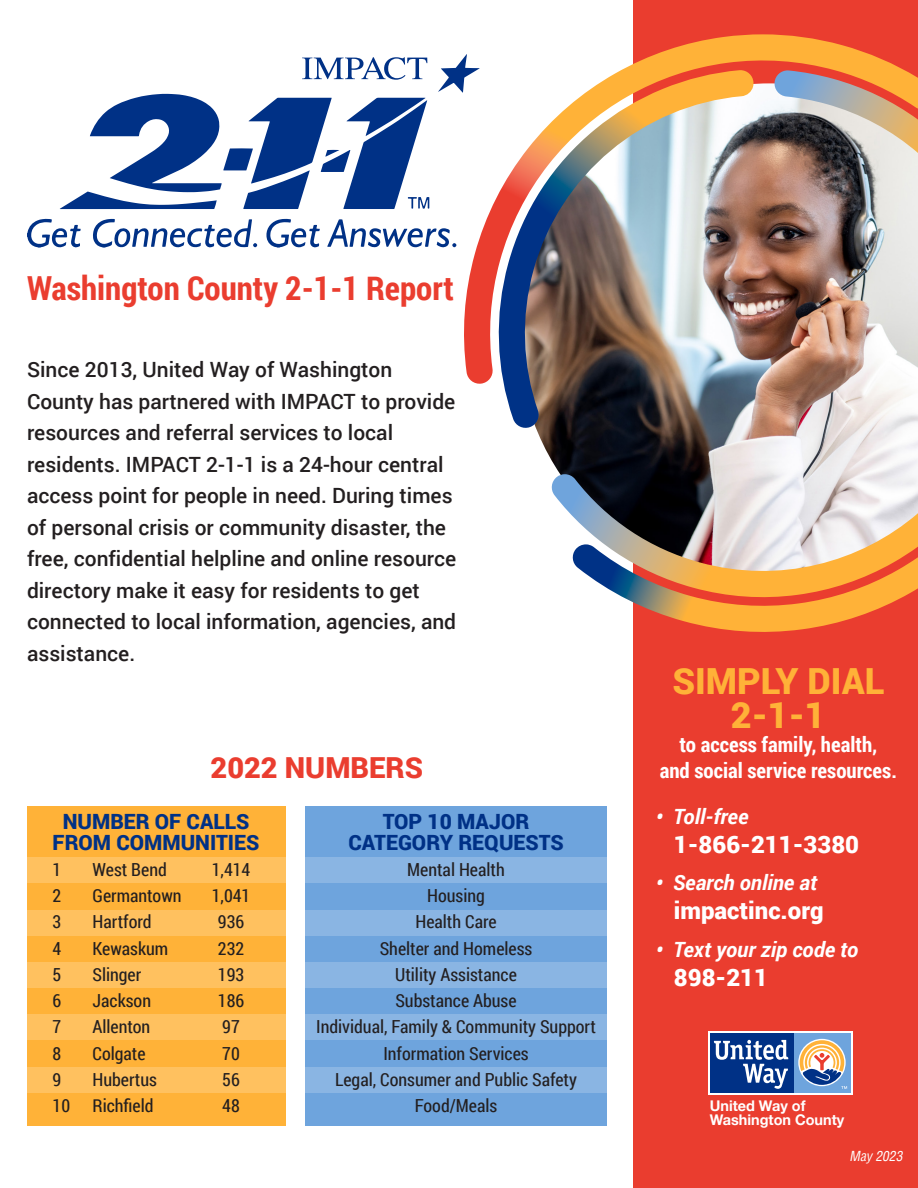
<style>
.page{position:relative;width:918px;height:1188px;background:#fff}
.page>*{position:absolute;margin:0;border:0;box-sizing:border-box;transform-origin:0 0}
.t1{font:900 36px/34.5px "Roboto";color:#ffb238;text-align:center}
.t2{font:700 33.15px "Roboto Condensed";color:#ea3d2f}
.t3{font:900 28.95px "Roboto";color:#ea3d2f}
.t4{font:900 24px "Roboto";color:#fff}
.t5{font:500 21px/31.5px "Roboto";color:#231f20}
.t6{font:900 21px/21px "Roboto";color:#003186;text-align:center}
.t7{font:700 21px/25.2px "Roboto Condensed";color:#fff;text-align:center}
.t8{font:italic 700 21px "Roboto";color:#fff}
.t9{font:18px/26.2px "Roboto Condensed";color:#231f20;text-align:center}
.t10{font:700 14.7px/14.2px "Helvetica Neue";color:#fff}
.t11{font:italic condensed 13.5px "Helvetica";color:#fff}
</style>
<div class="page">
<div style="left:633px;top:0;width:285px;height:1188px;background:#ea3d2f"></div>
<svg style="left:302px;top:57px;width:125px;height:23px"></svg>
<svg style="left:438px;top:61px;width:23px;height:31px"></svg>
<svg style="left:27px;top:219px;width:54px;height:29px"></svg>
<svg style="left:266px;top:219px;width:54px;height:29px"></svg>
<svg style="left:60px;top:94px;width:369px;height:115px"></svg>
<svg style="left:327px;top:219px;width:129px;height:29px"></svg>
<svg style="left:93px;top:219px;width:164px;height:29px"></svg>
<div style="left:27px;top:806px;width:258px;height:320px;background:#ffb238"></div>
<div style="left:27px;top:857px;width:258px;height:26px;background:#ffc15f"></div>
<div style="left:27px;top:910px;width:258px;height:25px;background:#ffc15f"></div>
<div style="left:27px;top:962px;width:258px;height:26px;background:#ffc15f"></div>
<div style="left:27px;top:1014px;width:258px;height:26px;background:#ffc15f"></div>
<div style="left:27px;top:1067px;width:258px;height:25px;background:#ffc15f"></div>
<div style="left:708px;top:1032px;width:144px;height:63px;background:#fff"></div>
<div style="left:793px;top:1033px;width:58px;height:60px;background:#6ea4dd"></div>
<div style="left:710px;top:1033px;width:83px;height:60px;background:#003186"></div>
<svg style="left:800px;top:1040px;width:47px;height:49px"></svg>
<svg style="left:714px;top:1040px;width:74px;height:49px"></svg>
<div style="left:305px;top:806px;width:302px;height:320px;background:#6ea4dd"></div>
<div style="left:305px;top:857px;width:302px;height:26px;background:#8ab5e3"></div>
<div style="left:305px;top:910px;width:302px;height:25px;background:#8ab5e3"></div>
<div style="left:305px;top:962px;width:302px;height:26px;background:#8ab5e3"></div>
<div style="left:305px;top:1014px;width:302px;height:26px;background:#8ab5e3"></div>
<div style="left:305px;top:1067px;width:302px;height:25px;background:#8ab5e3"></div>
<svg style="left:627px;top:599px;width:272px;height:33px"></svg>
<svg style="left:461px;top:34px;width:443px;height:350px"></svg>
<img style="left:550px;top:70px;width:368px;height:529px">
<img style="left:494px;top:70px;width:260px;height:359px">
<h2 class="t2" style="left:27px;top:265px;width:428px">Washington County 2-1-1 Report</h2>
<p class="t5" style="left:27px;top:353px;width:431px">Since 2013, United Way of Washington County has partnered with IMPACT to provide resources and referral services to local residents. IMPACT 2-1-1 is a 24-hour central access point for people in need. During times of personal crisis or community disaster, the free, confidential helpline and online resource directory make it easy for residents to get connected to local information, agencies, and assistance.</p>
<h1 class="t1" style="left:672px;top:662px;width:213px">SIMPLY DIAL<br>2-1-1</h1>
<p class="t7" style="left:660px;top:732px;width:239px">to access family, health,<br>and social service resources.</p>
<p class="t8" style="left:656px;top:802px;width:94px">• Toll-free</p>
<p class="t4" style="left:674px;top:827px;width:187px">1-866-211-3380</p>
<p class="t8" style="left:656px;top:868px;width:163px">• Search online at</p>
<p class="t4" style="left:674px;top:894px;width:151px">impactinc.org</p>
<p class="t8" style="left:656px;top:934px;width:204px">• Text your zip code to</p>
<p class="t4" style="left:674px;top:960px;width:96px">898-211</p>
<h3 class="t3" style="left:211px;top:748px;width:214px">2022 NUMBERS</h3>
<p class="t6" style="left:348px;top:810px;width:217px">TOP 10 MAJOR<br>CATEGORY REQUESTS</p>
<p class="t9" style="left:316px;top:856px;width:281px">Mental Health<br>Housing<br>Health Care<br>Shelter and Homeless<br>Utility Assistance<br>Substance Abuse<br>Individual, Family &amp; Community Support<br>Information Services<br>Legal, Consumer and Public Safety<br>Food/Meals</p>
<p class="t6" style="left:53px;top:810px;width:208px">NUMBER OF CALLS<br>FROM COMMUNITIES</p>
<p class="t9" style="left:53px;top:856px;width:10px">1</p>
<p class="t9" style="left:93px;top:856px;width:76px">West Bend</p>
<p class="t9" style="left:212px;top:856px;width:40px">1,414</p>
<p class="t9" style="left:53px;top:882px;width:10px">2</p>
<p class="t9" style="left:93px;top:882px;width:91px">Germantown</p>
<p class="t9" style="left:212px;top:882px;width:40px">1,041</p>
<p class="t9" style="left:53px;top:908px;width:10px">3</p>
<p class="t9" style="left:92px;top:908px;width:61px">Hartford</p>
<p class="t9" style="left:218px;top:908px;width:28px">936</p>
<p class="t9" style="left:53px;top:935px;width:10px">4</p>
<p class="t9" style="left:92px;top:935px;width:77px">Kewaskum</p>
<p class="t9" style="left:218px;top:935px;width:28px">232</p>
<p class="t9" style="left:53px;top:961px;width:10px">5</p>
<p class="t9" style="left:92px;top:961px;width:50px">Slinger</p>
<p class="t9" style="left:218px;top:961px;width:28px">193</p>
<p class="t9" style="left:53px;top:987px;width:10px">6</p>
<p class="t9" style="left:92px;top:987px;width:60px">Jackson</p>
<p class="t9" style="left:218px;top:987px;width:28px">186</p>
<p class="t9" style="left:53px;top:1013px;width:10px">7</p>
<p class="t9" style="left:92px;top:1013px;width:59px">Allenton</p>
<p class="t9" style="left:222px;top:1013px;width:19px">97</p>
<p class="t9" style="left:53px;top:1039px;width:10px">8</p>
<p class="t9" style="left:92px;top:1039px;width:55px">Colgate</p>
<p class="t9" style="left:222px;top:1039px;width:19px">70</p>
<p class="t9" style="left:53px;top:1066px;width:10px">9</p>
<p class="t9" style="left:92px;top:1066px;width:66px">Hubertus</p>
<p class="t9" style="left:222px;top:1066px;width:19px">56</p>
<p class="t9" style="left:53px;top:1092px;width:103px">10 Richfield</p>
<p class="t9" style="left:222px;top:1092px;width:19px">48</p>
<p class="t10" style="left:710px;top:1099px;width:136px">United Way of<br>Washington County</p>
<p class="t11" style="left:850px;top:1147px;width:57px">May 2023</p>
</div>
